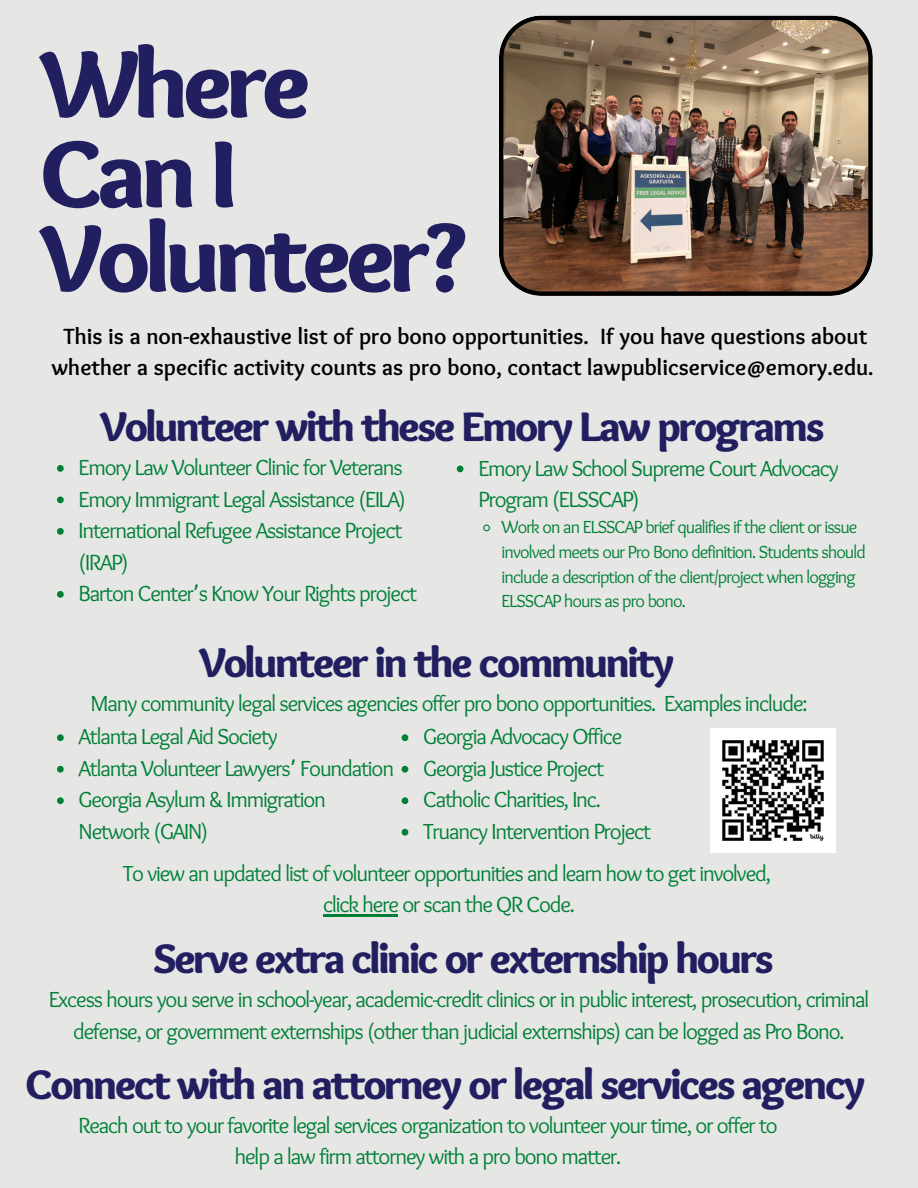
<style>
.page{position:relative;width:918px;height:1188px;background:#e6e6e4}
.page>*{position:absolute;margin:0;border:0;box-sizing:border-box;transform-origin:0 0}
.t1{font:900 98.85px "Sukar";letter-spacing:-.05em;color:#211f60}
.t2{font:900 42.9px "Sukar";letter-spacing:-.05em;color:#211f60}
.t3{font:700 22.95px/31.5px "Sukar";color:#000;text-align:center}
.t4{font:22.65px/31.5px "Sukar";letter-spacing:-.05em;color:#008037}
.t5{font:18.15px/24.8px "Sukar";letter-spacing:-.05em;color:#008037}
.s1{font-family:"Noto Sans Gurmukhi"}
</style>
<div class="page">
<img style="left:499px;top:16px;width:373px;height:280px">
<img style="left:710px;top:728px;width:125px;height:125px">
<svg style="left:57px;top:465px;width:7px;height:7px"></svg>
<svg style="left:57px;top:496px;width:7px;height:7px"></svg>
<svg style="left:57px;top:528px;width:7px;height:7px"></svg>
<svg style="left:57px;top:591px;width:7px;height:7px"></svg>
<svg style="left:457px;top:466px;width:7px;height:6px"></svg>
<svg style="left:483px;top:524px;width:7px;height:8px"></svg>
<svg style="left:57px;top:734px;width:7px;height:7px"></svg>
<svg style="left:57px;top:766px;width:7px;height:7px"></svg>
<svg style="left:57px;top:797px;width:7px;height:7px"></svg>
<svg style="left:402px;top:734px;width:6px;height:7px"></svg>
<svg style="left:402px;top:766px;width:6px;height:7px"></svg>
<svg style="left:402px;top:797px;width:6px;height:7px"></svg>
<svg style="left:402px;top:829px;width:6px;height:7px"></svg>
<hr style="left:323px;top:914px;width:75px;height:3px;background:#008037">
<h1 class="t1" style="left:40px;top:27px;width:272px">Where</h1>
<p class="t1" style="left:40px;top:117px;width:198px">Can I</p>
<h3 class="t1" style="left:40px;top:201px;width:428px">Volunteer?</h3>
<p class="t3" style="left:51px;top:322px;width:824px">This is a non-exhaustive list of pro bono opportunities. If you have questions about whether a specific activity counts as pro bono, contact lawpublicservice@emory.edu.</p>
<h2 class="t2" style="left:100px;top:402px;width:726px">Volunteer with these Emory Law programs</h2>
<p class="t4" style="left:79px;top:453px;width:326px">Emory Law Volunteer Clinic for Veterans</p>
<p class="t4" style="left:79px;top:485px;width:329px">Emory Immigrant Legal Assistance (EILA)</p>
<p class="t4" style="left:79px;top:516px;width:325px">International Refugee Assistance Project (IRAP)</p>
<p class="t4" style="left:79px;top:579px;width:340px">Barton Center<span class="s1">’</span>s Know Your Rights project</p>
<p class="t4" style="left:478px;top:454px;width:362px">Emory Law School Supreme Court Advocacy<br>Program (ELSSCAP)</p>
<h2 class="t5" style="left:502px;top:516px;width:366px">Work on an ELSSCAP brief qualifies if the client or issue involved meets our Pro Bono definition. Students should include a description of the client/project when logging ELSSCAP hours as pro bono.</h2>
<h4 class="t2" style="left:199px;top:638px;width:477px">Volunteer in the community</h4>
<p class="t4" style="left:90px;top:689px;width:719px">Many community legal services agencies offer pro bono opportunities. Examples include:</p>
<p class="t4" style="left:79px;top:723px;width:201px">Atlanta Legal Aid Society</p>
<p class="t4" style="left:79px;top:754px;width:317px">Atlanta Volunteer Lawyers<span class="s1">’</span> Foundation</p>
<p class="t4" style="left:79px;top:786px;width:249px">Georgia Asylum &amp; Immigration<br>Network (GAIN)</p>
<p class="t4" style="left:423px;top:723px;width:201px">Georgia Advocacy Office</p>
<p class="t4" style="left:423px;top:754px;width:182px">Georgia Justice Project</p>
<h4 class="t4" style="left:423px;top:786px;width:179px">Catholic Charities, Inc.</h4>
<h2 class="t4" style="left:423px;top:817px;width:229px">Truancy Intervention Project</h2>
<h4 class="t4" style="left:123px;top:859px;width:650px;text-align:center">To view an updated list of volunteer opportunities and learn how to get involved, click here or scan the QR Code.</h4>
<p class="t2" style="left:153px;top:934px;width:622px">Serve extra clinic or externship hours</p>
<h4 class="t4" style="left:49px;top:985px;width:822px;text-align:center">Excess hours you serve in school-year, academic-credit clinics or in public interest, prosecution, criminal defense, or government externships (other than judicial externships) can be logged as Pro Bono.</h4>
<p class="t2" style="left:25px;top:1059px;width:841px">Connect with an attorney or legal services agency</p>
<h2 class="t4" style="left:79px;top:1111px;width:701px;text-align:center">Reach out to your favorite legal services organization to volunteer your time, or offer to help a law firm attorney with a pro bono matter.</h2>
</div>
